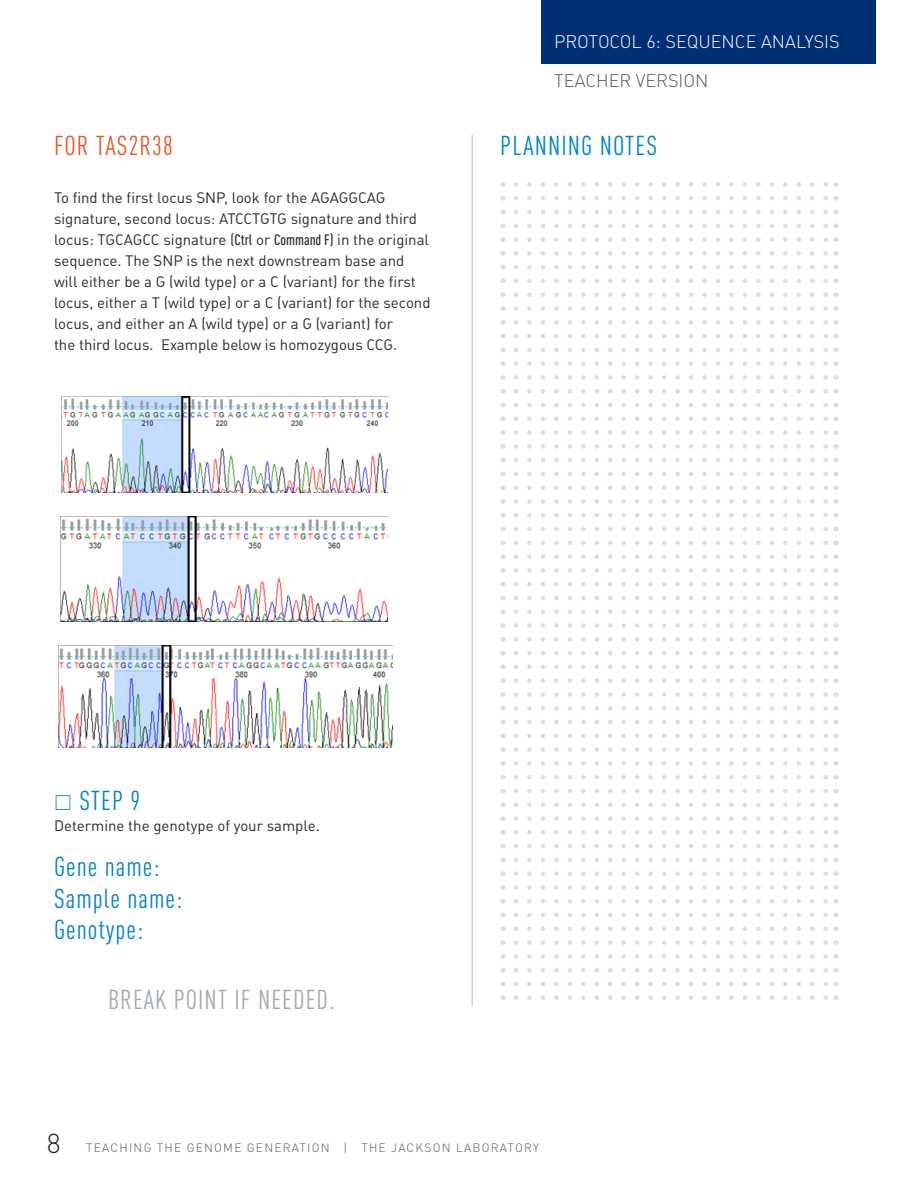
<style>
.page{position:relative;width:918px;height:1188px;background:#fff}
.page>*{position:absolute;margin:0;border:0;box-sizing:border-box;transform-origin:0 0}
.STEP_HEADER{font:condensed 27px "DINOT";letter-spacing:.04em;color:#0083ca}
.t1{font:condensed 27px "DINOT";letter-spacing:.04em;color:#a3a9ad}
.t2{font:condensed 27px "DINOT";letter-spacing:.04em;color:#e65829}
.t3{font:300 27px "DINOT";color:#231f20}
.t4{font:300 18px "DINOT";color:#fff}
.t5{font:300 18px "DINOT";color:#57585a}
.Paragraph_bullet{font:15px/21px "DINOT";color:#2c2a29}
.t6{font:300 12px "DINOT";letter-spacing:.1em;color:#57585a}
.s1{font-weight:500;font-stretch:condensed}
</style>
<div class="page">
<div style="left:541px;top:0;width:335px;height:64px;background:#002f73"></div>
<img style="left:62px;top:396px;width:326px;height:97px">
<img style="left:60px;top:516px;width:328px;height:105px">
<img style="left:58px;top:646px;width:334px;height:101px">
<hr style="left:472px;top:135px;width:1px;height:871px;background:#d1d2d4">
<svg style="left:516px;top:196px;width:312px;height:4px"></svg>
<svg style="left:516px;top:403px;width:312px;height:4px"></svg>
<svg style="left:516px;top:210px;width:312px;height:4px"></svg>
<svg style="left:516px;top:417px;width:312px;height:4px"></svg>
<svg style="left:516px;top:224px;width:312px;height:4px"></svg>
<svg style="left:516px;top:430px;width:312px;height:5px"></svg>
<svg style="left:516px;top:237px;width:312px;height:5px"></svg>
<svg style="left:516px;top:444px;width:312px;height:5px"></svg>
<svg style="left:516px;top:251px;width:312px;height:5px"></svg>
<svg style="left:516px;top:458px;width:312px;height:4px"></svg>
<svg style="left:516px;top:265px;width:312px;height:4px"></svg>
<svg style="left:516px;top:472px;width:312px;height:4px"></svg>
<svg style="left:516px;top:279px;width:312px;height:4px"></svg>
<svg style="left:516px;top:485px;width:312px;height:5px"></svg>
<svg style="left:516px;top:292px;width:312px;height:5px"></svg>
<svg style="left:516px;top:499px;width:312px;height:5px"></svg>
<svg style="left:516px;top:306px;width:312px;height:5px"></svg>
<svg style="left:516px;top:513px;width:312px;height:5px"></svg>
<svg style="left:516px;top:320px;width:312px;height:5px"></svg>
<svg style="left:516px;top:527px;width:312px;height:4px"></svg>
<svg style="left:516px;top:334px;width:312px;height:4px"></svg>
<svg style="left:516px;top:541px;width:312px;height:4px"></svg>
<svg style="left:516px;top:348px;width:312px;height:4px"></svg>
<svg style="left:516px;top:554px;width:312px;height:5px"></svg>
<svg style="left:516px;top:361px;width:312px;height:5px"></svg>
<svg style="left:516px;top:568px;width:312px;height:5px"></svg>
<svg style="left:516px;top:375px;width:312px;height:5px"></svg>
<svg style="left:516px;top:596px;width:312px;height:4px"></svg>
<svg style="left:516px;top:389px;width:312px;height:4px"></svg>
<svg style="left:516px;top:623px;width:312px;height:5px"></svg>
<svg style="left:516px;top:182px;width:312px;height:5px"></svg>
<svg style="left:516px;top:582px;width:312px;height:4px"></svg>
<svg style="left:516px;top:610px;width:312px;height:4px"></svg>
<svg style="left:516px;top:665px;width:312px;height:4px"></svg>
<svg style="left:516px;top:816px;width:312px;height:5px"></svg>
<svg style="left:516px;top:678px;width:312px;height:5px"></svg>
<svg style="left:516px;top:830px;width:312px;height:5px"></svg>
<svg style="left:516px;top:692px;width:312px;height:5px"></svg>
<svg style="left:516px;top:844px;width:312px;height:4px"></svg>
<svg style="left:516px;top:706px;width:312px;height:5px"></svg>
<svg style="left:516px;top:858px;width:312px;height:4px"></svg>
<svg style="left:516px;top:720px;width:312px;height:4px"></svg>
<svg style="left:516px;top:871px;width:312px;height:5px"></svg>
<svg style="left:516px;top:885px;width:312px;height:5px"></svg>
<svg style="left:516px;top:899px;width:312px;height:5px"></svg>
<svg style="left:516px;top:913px;width:312px;height:4px"></svg>
<svg style="left:516px;top:927px;width:312px;height:4px"></svg>
<svg style="left:516px;top:734px;width:312px;height:4px"></svg>
<svg style="left:516px;top:940px;width:312px;height:5px"></svg>
<svg style="left:516px;top:747px;width:312px;height:5px"></svg>
<svg style="left:516px;top:954px;width:312px;height:5px"></svg>
<svg style="left:516px;top:761px;width:312px;height:5px"></svg>
<svg style="left:516px;top:968px;width:312px;height:4px"></svg>
<svg style="left:516px;top:775px;width:312px;height:4px"></svg>
<svg style="left:516px;top:982px;width:312px;height:4px"></svg>
<svg style="left:516px;top:789px;width:312px;height:4px"></svg>
<svg style="left:516px;top:996px;width:312px;height:4px"></svg>
<svg style="left:516px;top:803px;width:312px;height:4px"></svg>
<svg style="left:516px;top:637px;width:312px;height:5px"></svg>
<svg style="left:516px;top:651px;width:312px;height:4px"></svg>
<p class="t2" style="left:54px;top:130px;width:120px">FOR TAS2R38</p>
<p class="Paragraph_bullet" style="left:54px;top:187px;width:378px">To find the first locus SNP, look for the AGAGGCAG signature, second locus: ATCCTGTG signature and third locus: TGCAGCC signature (<span class="s1">Ctrl</span> or <span class="s1">Command F)</span> in the original sequence. The SNP is the next downstream base and will either be a G (wild type) or a C (variant) for the first locus, either a T (wild type) or a C (variant) for the second locus, and either an A (wild type) or a G (variant) for<br>the third locus. Example below is homozygous CCG.</p>
<p class="t4" style="left:554px;top:30px;width:287px">PROTOCOL 6: SEQUENCE ANALYSIS</p>
<p class="t5" style="left:554px;top:69px;width:156px">TEACHER VERSION</p>
<p class="STEP_HEADER" style="left:500px;top:130px;width:158px">PLANNING NOTES</p>
<p class="STEP_HEADER" style="left:54px;top:785px;width:88px">⎕ STEP 9</p>
<p class="Paragraph_bullet" style="left:54px;top:815px;width:267px">Determine the genotype of your sample.</p>
<p class="STEP_HEADER" style="left:54px;top:851px;width:107px">Gene name:</p>
<p class="STEP_HEADER" style="left:54px;top:883px;width:130px">Sample name:</p>
<p class="STEP_HEADER" style="left:54px;top:914px;width:91px">Genotype:</p>
<p class="t1" style="left:108px;top:984px;width:228px">BREAK POINT IF NEEDED.</p>
<h1 class="t3" style="left:47px;top:1127px;width:15px">8</h1>
<p class="t6" style="left:86px;top:1140px;width:454px">TEACHING THE GENOME GENERATION | THE JACKSON LABORATORY</p>
</div>
